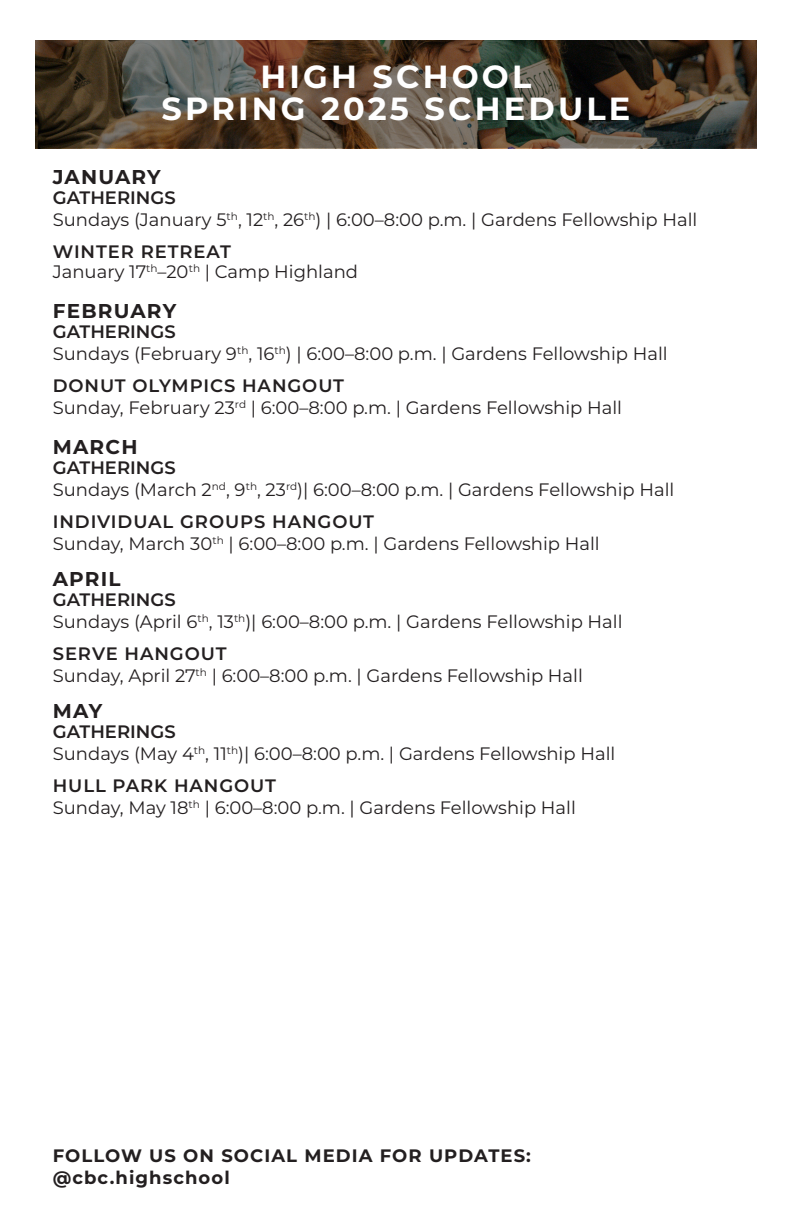
<style>
.page{position:relative;width:792px;height:1224px;background:#fff}
.page>*{position:absolute;margin:0;border:0;box-sizing:border-box;transform-origin:0 0}
.t1{font:700 32px "Montserrat";letter-spacing:.1em;color:#fff}
.t2{font:700 20px "Montserrat";letter-spacing:.06em;color:#231f20}
.t3{font:18px "Montserrat";color:#231f20}
.t4{font:600 18px "Montserrat";letter-spacing:.04em;color:#231f20}
.t5{font:600 18px "Montserrat";color:#231f20}
.t6{font:700 18px "Montserrat";letter-spacing:.06em;color:#231f20}
</style>
<div class="page">
<svg style="left:35px;top:40px;width:722px;height:108px;background:#4c4032"></svg>
<p class="t1" style="left:260px;top:54px;width:273px">HIGH SCHOOL</p>
<p class="t1" style="left:162px;top:86px;width:470px">SPRING 2025 SCHEDULE</p>
<p class="t2" style="left:53px;top:162px;width:109px">JANUARY</p>
<p class="t5" style="left:53px;top:184px;width:124px">GATHERINGS</p>
<p class="t3" style="left:53px;top:207px;width:646px">Sundays (January 5<sup>th</sup>, 12<sup>th</sup>, 26<sup>th</sup>) | 6:00–8:00 p.m. | Gardens Fellowship Hall</p>
<p class="t4" style="left:53px;top:238px;width:180px">WINTER RETREAT</p>
<p class="t3" style="left:53px;top:259px;width:307px">January 17<sup>th</sup>–20<sup>th</sup> | Camp Highland</p>
<p class="t2" style="left:53px;top:296px;width:125px">FEBRUARY</p>
<p class="t5" style="left:53px;top:318px;width:124px">GATHERINGS</p>
<p class="t3" style="left:53px;top:341px;width:616px">Sundays (February 9<sup>th</sup>, 16<sup>th</sup>) | 6:00–8:00 p.m. | Gardens Fellowship Hall</p>
<p class="t4" style="left:53px;top:372px;width:293px">DONUT OLYMPICS HANGOUT</p>
<p class="t3" style="left:53px;top:395px;width:571px">Sunday, February 23<sup>rd</sup> | 6:00–8:00 p.m. | Gardens Fellowship Hall</p>
<p class="t2" style="left:53px;top:432px;width:86px">MARCH</p>
<p class="t5" style="left:53px;top:454px;width:124px">GATHERINGS</p>
<p class="t3" style="left:53px;top:477px;width:623px">Sundays (March 2<sup>nd</sup>, 9<sup>th</sup>, 23<sup>rd</sup>)| 6:00–8:00 p.m. | Gardens Fellowship Hall</p>
<p class="t4" style="left:53px;top:508px;width:323px">INDIVIDUAL GROUPS HANGOUT</p>
<p class="t3" style="left:53px;top:531px;width:548px">Sunday, March 30<sup>th</sup> | 6:00–8:00 p.m. | Gardens Fellowship Hall</p>
<p class="t2" style="left:53px;top:564px;width:69px">APRIL</p>
<p class="t5" style="left:53px;top:586px;width:124px">GATHERINGS</p>
<p class="t3" style="left:53px;top:609px;width:571px">Sundays (April 6<sup>th</sup>, 13<sup>th</sup>)| 6:00–8:00 p.m. | Gardens Fellowship Hall</p>
<p class="t4" style="left:53px;top:640px;width:175px">SERVE HANGOUT</p>
<p class="t3" style="left:53px;top:663px;width:532px">Sunday, April 27<sup>th</sup> | 6:00–8:00 p.m. | Gardens Fellowship Hall</p>
<p class="t2" style="left:53px;top:696px;width:51px">MAY</p>
<p class="t5" style="left:53px;top:718px;width:124px">GATHERINGS</p>
<p class="t3" style="left:53px;top:741px;width:564px">Sundays (May 4<sup>th</sup>, 11<sup>th</sup>)| 6:00–8:00 p.m. | Gardens Fellowship Hall</p>
<p class="t4" style="left:53px;top:772px;width:225px">HULL PARK HANGOUT</p>
<p class="t3" style="left:53px;top:795px;width:525px">Sunday, May 18<sup>th</sup> | 6:00–8:00 p.m. | Gardens Fellowship Hall</p>
<p class="t6" style="left:53px;top:1142px;width:480px">FOLLOW US ON SOCIAL MEDIA FOR UPDATES:</p>
<p class="t6" style="left:53px;top:1164px;width:179px">@cbc.highschool</p>
</div>
